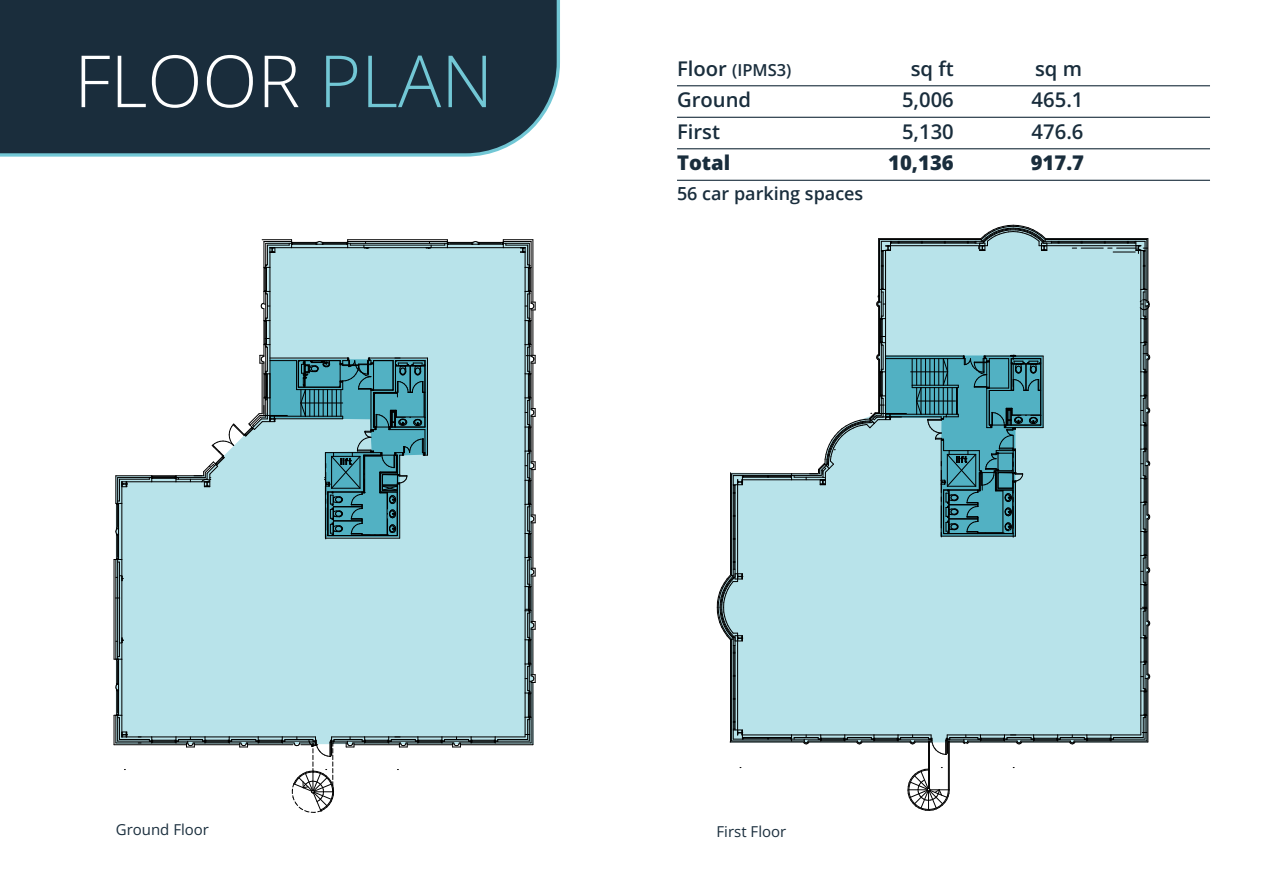
<style>
.page{position:relative;width:1263px;height:893px;background:#fff}
.page>*{position:absolute;margin:0;border:0;box-sizing:border-box;transform-origin:0 0}
.t1{font:72px "Open Sans";color:#fff}
.t2{font:600 20.25px "Open Sans";color:#192d3c}
.t3{font:800 20.25px "Open Sans";color:#192d3c}
.t4{font:600 18px "Open Sans";color:#192d3c}
.t5{font:600 16.5px "Open Sans";color:#192d3c}
.t6{font:15px "Open Sans";color:#1a2e3d}
.s1{color:#72c7d5}
.s2{font-size:20.25px}
</style>
<div class="page">
<div style="left:0;top:0;width:560px;height:157px;background:#1a2d3c"></div>
<hr style="left:677px;top:85px;width:533px;height:1px;background:#192d3c">
<hr style="left:677px;top:117px;width:533px;height:1px;background:#192d3c">
<hr style="left:677px;top:148px;width:533px;height:1px;background:#192d3c">
<hr style="left:677px;top:180px;width:533px;height:1px;background:#192d3c">
<hr style="left:262px;top:239px;width:30px;height:1px;background:#000">
<hr style="left:114px;top:744px;width:72px;height:1px;background:#000">
<hr style="left:348px;top:239px;width:99px;height:1px;background:#000">
<hr style="left:503px;top:239px;width:30px;height:1px;background:#000">
<hr style="left:115px;top:559px;width:1px;height:100px;background:#000">
<hr style="left:114px;top:559px;width:1px;height:100px;background:#000">
<hr style="left:114px;top:715px;width:1px;height:30px;background:#000">
<svg style="left:114px;top:476px;width:2px;height:87px"></svg>
<svg style="left:114px;top:656px;width:2px;height:87px"></svg>
<svg style="left:116px;top:475px;width:33px;height:269px;background:#9ec3c9"></svg>
<svg style="left:149px;top:240px;width:387px;height:573px"></svg>
<svg style="left:717px;top:225px;width:433px;height:586px"></svg>
<h1 class="t1" style="left:74px;top:32px;width:420px">FLOOR <span class="s1">PLAN</span></h1>
<p class="t5" style="left:677px;top:58px;width:116px"><span class="s2">Floor</span> (IPMS3)</p>
<p class="t2" style="left:911px;top:54px;width:45px">sq ft</p>
<p class="t2" style="left:1035px;top:54px;width:49px">sq m</p>
<p class="t2" style="left:677px;top:86px;width:76px">Ground</p>
<p class="t2" style="left:902px;top:86px;width:53px">5,006</p>
<p class="t2" style="left:1031px;top:86px;width:53px">465.1</p>
<p class="t2" style="left:677px;top:117px;width:45px">First</p>
<p class="t2" style="left:902px;top:117px;width:53px">5,130</p>
<p class="t2" style="left:1031px;top:117px;width:53px">476.6</p>
<p class="t3" style="left:677px;top:149px;width:55px">Total</p>
<p class="t3" style="left:888px;top:149px;width:67px">10,136</p>
<p class="t3" style="left:1031px;top:149px;width:55px">917.7</p>
<p class="t4" style="left:677px;top:182px;width:188px">56 car parking spaces</p>
<p class="t6" style="left:116px;top:819px;width:95px">Ground Floor</p>
<p class="t6" style="left:716px;top:821px;width:71px">First Floor</p>
</div>
